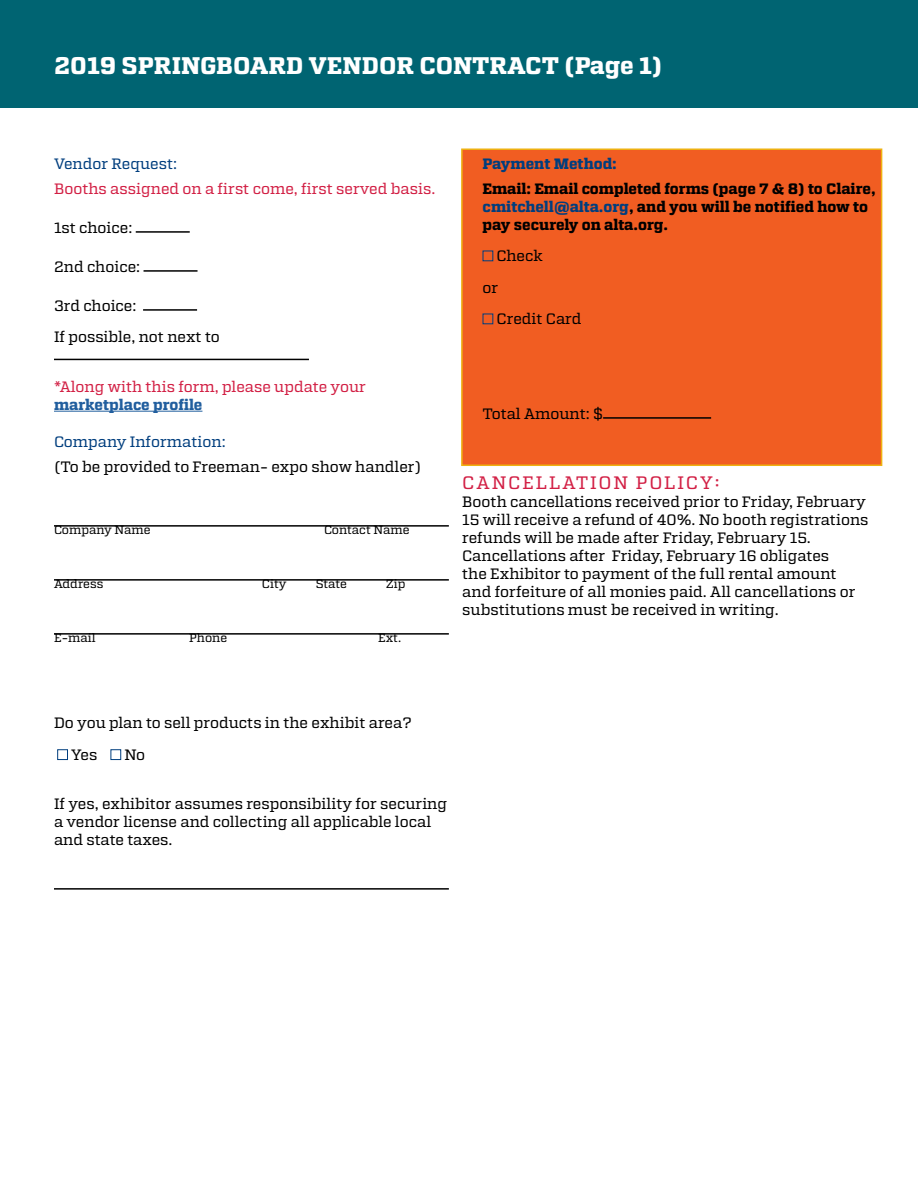
<style>
.page{position:relative;width:918px;height:1188px;background:#fff}
.page>*{position:absolute;margin:0;border:0;box-sizing:border-box;transform-origin:0 0}
.t1{font:700 24px "Atletico";color:#fff}
.t2{font:18px "Atletico";letter-spacing:.1em;color:#d21f44}
.t3{font:15px/18px "Atletico";color:#000}
.t4{font:700 15px/18px "Atletico";color:#000}
.t5{font:15px "Atletico";color:#d21f44}
.t6{font:15px "Atletico";color:#003e7e}
.t7{font:700 15px "Atletico";color:#215e9e}
.t8{font:700 15px "Atletico";color:#003e7e}
.t9{font:12px "Atletico";color:#000}
.s1{color:#003e7e}
</style>
<div class="page">
<div style="left:461px;top:148px;width:421px;height:318px;background:#f15d22;border:2px solid #eeb111"></div>
<div style="left:0;top:0;width:918px;height:108px;background:#006472"></div>
<hr style="left:54px;top:411px;width:148px;height:1px;background:#215e9e">
<hr style="left:54px;top:525px;width:395px;height:2px;background:#000">
<hr style="left:54px;top:579px;width:395px;height:2px;background:#000">
<hr style="left:54px;top:633px;width:395px;height:2px;background:#000">
<hr style="left:54px;top:888px;width:395px;height:2px;background:#000">
<hr style="left:136px;top:231px;width:54px;height:2px;background:#000">
<hr style="left:144px;top:270px;width:54px;height:2px;background:#000">
<hr style="left:143px;top:309px;width:54px;height:2px;background:#000">
<hr style="left:54px;top:359px;width:255px;height:1px;background:#000">
<div style="left:57px;top:749px;width:11px;height:11px;border:1px solid #003e7e"></div>
<div style="left:111px;top:749px;width:10px;height:11px;border:1px solid #003e7e"></div>
<hr style="left:603px;top:417px;width:108px;height:2px;background:#000">
<h1 class="t1" style="left:54px;top:51px;width:610px">2019 SPRINGBOARD VENDOR CONTRACT (Page 1)</h1>
<p class="t6" style="left:54px;top:155px;width:125px">Vendor Request:</p>
<p class="t5" style="left:54px;top:179px;width:383px">Booths assigned on a first come, first served basis.</p>
<p class="t3" style="left:54px;top:218px;width:80px">1st choice:</p>
<p class="t3" style="left:54px;top:257px;width:88px">2nd choice:</p>
<p class="t3" style="left:54px;top:290px;width:167px;line-height:31.5px">3rd choice:<br>If possible, not next to</p>
<p class="t5" style="left:54px;top:377px;width:313px">*Along with this form, please update your</p>
<p class="t7" style="left:54px;top:395px;width:150px">marketplace profile</p>
<p class="t6" style="left:54px;top:433px;width:173px">Company Information:</p>
<p class="t3" style="left:54px;top:458px;width:369px">(To be provided to Freeman- expo show handler)</p>
<p class="t9" style="left:54px;top:523px;width:98px">Company Name</p>
<p class="t9" style="left:324px;top:523px;width:87px">Contact Name</p>
<p class="t9" style="left:54px;top:577px;width:51px">Address</p>
<p class="t9" style="left:262px;top:577px;width:26px">City</p>
<p class="t9" style="left:316px;top:577px;width:33px">State</p>
<p class="t9" style="left:386px;top:577px;width:21px">Zip</p>
<p class="t9" style="left:54px;top:631px;width:43px">E-mail</p>
<p class="t9" style="left:189px;top:631px;width:40px">Phone</p>
<p class="t9" style="left:378px;top:631px;width:25px">Ext.</p>
<p class="t8" style="left:483px;top:154px;width:136px">Payment Method:</p>
<p class="t4" style="left:483px;top:180px;width:395px">Email: Email completed forms (page 7 &amp; 8) to Claire, <span class="s1">cmitchell@alta.org</span>, and you will be notified how to pay securely on alta.org.</p>
<p class="t3" style="left:483px;top:240px;width:62px;line-height:31.5px;text-indent:14px">Check or</p>
<p class="t3" style="left:497px;top:310px;width:86px">Credit Card</p>
<p class="t3" style="left:483px;top:404px;width:122px">Total Amount: $</p>
<p class="t2" style="left:462px;top:472px;width:259px">CANCELLATION POLICY:</p>
<p class="t3" style="left:462px;top:492px;width:408px">Booth cancellations received prior to Friday, February 15 will receive a refund of 40%. No booth registrations refunds will be made after Friday, February 15.<br>Cancellations after Friday, February 16 obligates<br>the Exhibitor to payment of the full rental amount and forfeiture of all monies paid. All cancellations or substitutions must be received in writing.</p>
<p class="t3" style="left:71px;top:707px;width:342px;line-height:31.5px;text-indent:-17px">Do you plan to sell products in the exhibit area?<br>Yes</p>
<p class="t3" style="left:124px;top:746px;width:22px">No</p>
<p class="t3" style="left:54px;top:795px;width:395px">If yes, exhibitor assumes responsibility for securing a vendor license and collecting all applicable local and state taxes.</p>
</div>
